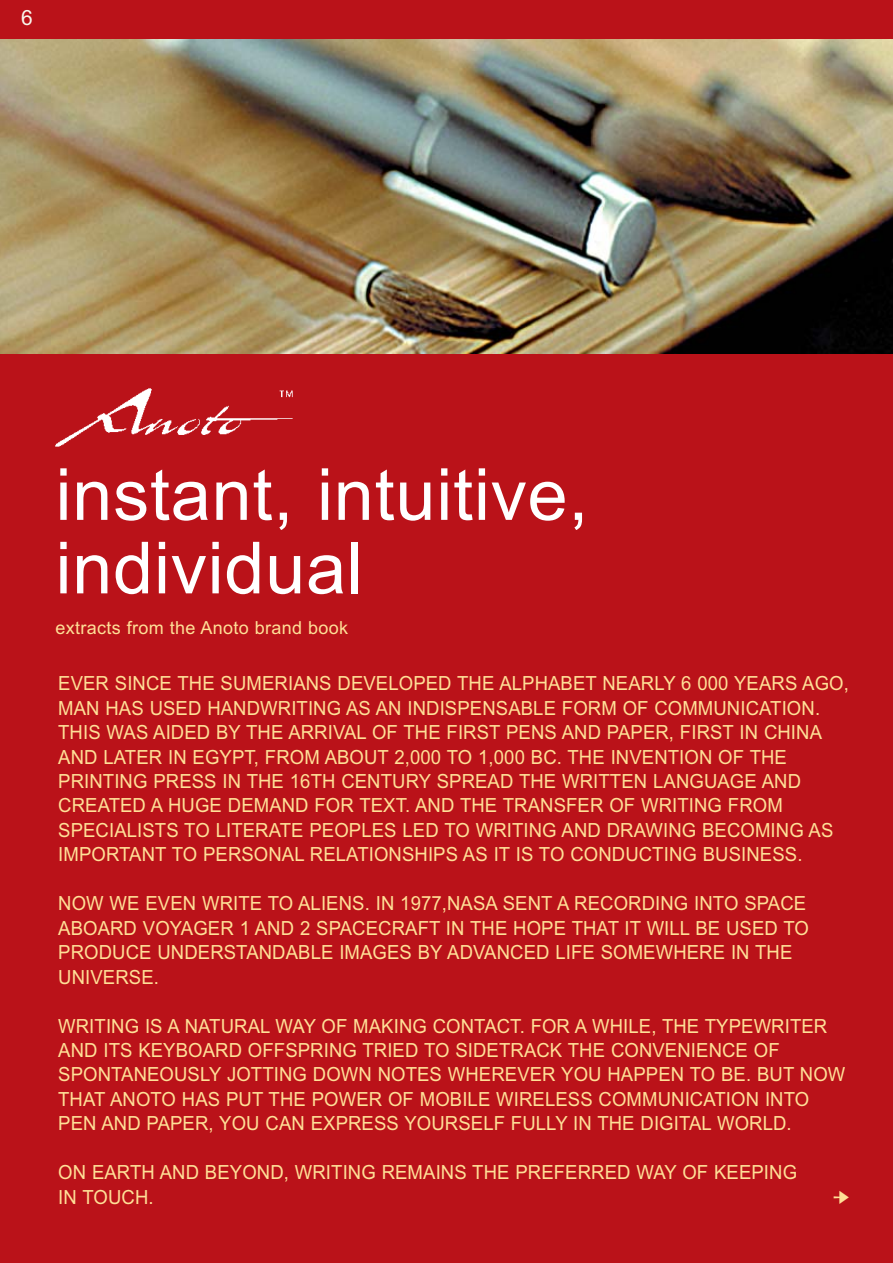
<style>
.page{position:relative;width:893px;height:1263px;background:#fff}
.page>*{position:absolute;margin:0;border:0;box-sizing:border-box;transform-origin:0 0}
.t1{font:72px/73.5px "Arial";letter-spacing:.01em;color:#fff}
.t2{font:21px "Arial";color:#f9f7ed}
.t3{font:19.5px/24.5px "Arial";letter-spacing:.005em;color:#ffe097;scale:.95 1}
.t4{font:18px "Arial";letter-spacing:.015em;color:#ffe097}
</style>
<div class="page">
<div style="left:0;top:0;width:892px;height:1263px;background:#ba1219"></div>
<img style="left:0;top:39px;width:892px;height:315px">
<img style="left:55px;top:388px;width:238px;height:59px">
<p class="t2" style="left:21px;top:10px;width:13px">6</p>
<h1 class="t1" style="left:56px;top:465px;width:534px">instant, intuitive, individual</h1>
<p class="t4" style="left:56px;top:621px;width:294px">extracts from the Anoto brand book</p>
<p class="t3" style="left:58px;top:673px;width:833px">EVER SINCE THE SUMERIANS DEVELOPED THE ALPHABET NEARLY 6 000 YEARS AGO, MAN HAS USED HANDWRITING AS AN INDISPENSABLE FORM OF COMMUNICATION.<br>THIS WAS AIDED BY THE ARRIVAL OF THE FIRST PENS AND PAPER, FIRST IN CHINA AND LATER IN EGYPT, FROM ABOUT 2,000 TO 1,000 BC. THE INVENTION OF THE PRINTING PRESS IN THE 16TH CENTURY SPREAD THE WRITTEN LANGUAGE AND CREATED A HUGE DEMAND FOR TEXT. AND THE TRANSFER OF WRITING FROM SPECIALISTS TO LITERATE PEOPLES LED TO WRITING AND DRAWING BECOMING AS IMPORTANT TO PERSONAL RELATIONSHIPS AS IT IS TO CONDUCTING BUSINESS.</p>
<p class="t3" style="left:58px;top:893px;width:791px">NOW WE EVEN WRITE TO ALIENS. IN 1977,NASA SENT A RECORDING INTO SPACE ABOARD VOYAGER 1 AND 2 SPACECRAFT IN THE HOPE THAT IT WILL BE USED TO PRODUCE UNDERSTANDABLE IMAGES BY ADVANCED LIFE SOMEWHERE IN THE UNIVERSE.</p>
<p class="t3" style="left:58px;top:1015px;width:830px">WRITING IS A NATURAL WAY OF MAKING CONTACT. FOR A WHILE, THE TYPEWRITER AND ITS KEYBOARD OFFSPRING TRIED TO SIDETRACK THE CONVENIENCE OF SPONTANEOUSLY JOTTING DOWN NOTES WHEREVER YOU HAPPEN TO BE. BUT NOW THAT ANOTO HAS PUT THE POWER OF MOBILE WIRELESS COMMUNICATION INTO PEN AND PAPER, YOU CAN EXPRESS YOURSELF FULLY IN THE DIGITAL WORLD.</p>
<p class="t3" style="left:58px;top:1162px;width:779px">ON EARTH AND BEYOND, WRITING REMAINS THE PREFERRED WAY OF KEEPING<br>IN TOUCH.</p>
</div>
